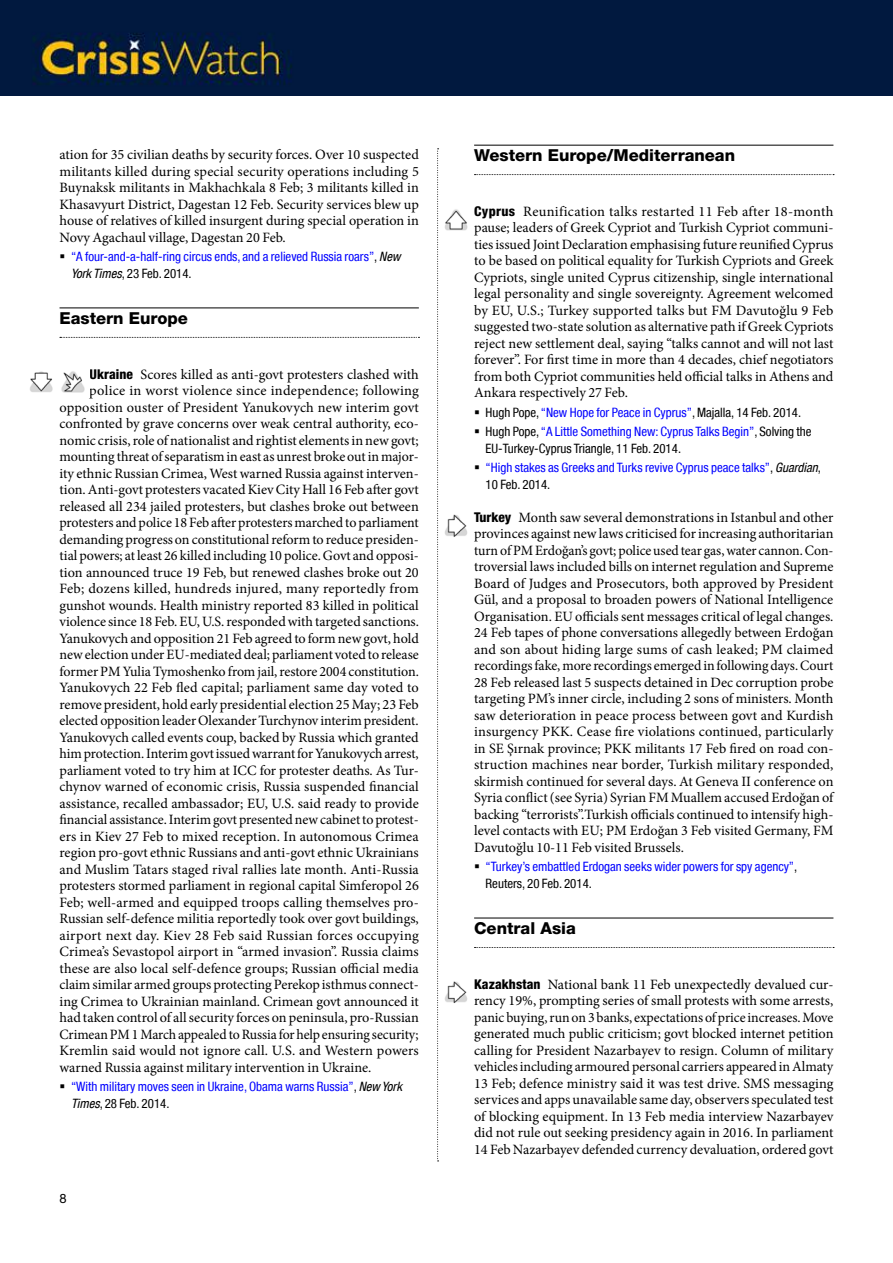
<style>
.page{position:relative;width:893px;height:1263px;background:#fff}
.page>*{position:absolute;margin:0;border:0;box-sizing:border-box;transform-origin:0 0}
.t1{font:800 16.5px "Helvetica Neue";color:#000}
.t2{font:14.25px/16.5px "Minion Pro";color:#000;text-align:justify}
.t3{font:14.25px "Minion Pro";letter-spacing:.02em;color:#000}
.t4{font:condensed 12.9px/16.5px "Helvetica Neue LT";color:#00f}
.t5{font:condensed 12.9px "Helvetica Neue LT";color:#000}
.t6{font:12.9px "Helvetica Neue";color:#000}
.s1{color:#000}
.s2{font-style:italic;color:#000}
.s3{font-family:"Helvetica Neue";font-weight:800;font-stretch:condensed;font-size:13.5px}
</style>
<div class="page">
<img style="left:0;top:0;width:893px;height:96px">
<svg style="left:437px;top:148px;width:2px;height:1013px"></svg>
<hr style="left:60px;top:307px;width:359px;height:1px;background:#000">
<svg style="left:60px;top:337px;width:359px;height:1px"></svg>
<img style="left:30px;top:371px;width:55px;height:22px">
<hr style="left:474px;top:145px;width:359px;height:1px;background:#000">
<svg style="left:474px;top:174px;width:360px;height:1px"></svg>
<hr style="left:474px;top:918px;width:359px;height:1px;background:#000">
<svg style="left:474px;top:947px;width:360px;height:1px"></svg>
<img style="left:445px;top:209px;width:23px;height:22px">
<img style="left:445px;top:514px;width:22px;height:23px">
<img style="left:445px;top:981px;width:22px;height:22px">
<p class="t2" style="left:60px;top:146px;width:361px">ation for 35 civilian deaths by security forces. Over 10 suspected militants killed during special security operations including 5<br>Buynaksk militants in Makhachkala 8 Feb; 3 militants killed in Khasavyurt District, Dagestan 12 Feb. Security services blew up house of relatives of killed insurgent during special operation in Novy Agachaul village, Dagestan 20 Feb.</p>
<p class="t4" style="left:71px;top:248px;width:331px">“A four-and-a-half-ring circus ends, and a relieved Russia roars”<span class="s1">,</span> <span class="s2">New<br>York Times</span><span class="s1">, 23 Feb. 2014.</span></p>
<p class="t1" style="left:60px;top:308px;width:130px">Eastern Europe</p>
<p class="t2" style="left:90px;top:366px;width:331px"><span class="s3">Ukraine</span> Scores killed as anti-govt protesters clashed with</p>
<p class="t3" style="left:89px;top:381px;width:331px">police in worst violence since independence; following</p>
<p class="t2" style="left:60px;top:399px;width:361px">opposition ouster of President Yanukovych new interim govt</p>
<p class="t2" style="left:60px;top:415px;width:361px">confronted by grave concerns over weak central authority, eco-</p>
<p class="t2" style="left:60px;top:432px;width:361px">nomic crisis, role of nationalist and rightist elements in new govt;</p>
<p class="t2" style="left:60px;top:448px;width:361px">mounting threat of separatism in east as unrest broke out in major-</p>
<p class="t2" style="left:60px;top:465px;width:361px">ity ethnic Russian Crimea, West warned Russia against interven-</p>
<p class="t2" style="left:60px;top:481px;width:361px">tion. Anti-govt protesters vacated Kiev City Hall 16 Feb after govt</p>
<p class="t2" style="left:60px;top:498px;width:361px">released all 234 jailed protesters, but clashes broke out between</p>
<p class="t2" style="left:60px;top:514px;width:361px">protesters and police 18 Feb after protesters marched to parliament</p>
<p class="t2" style="left:60px;top:531px;width:361px">demanding progress on constitutional reform to reduce presiden-</p>
<p class="t2" style="left:60px;top:547px;width:361px">tial powers; at least 26 killed including 10 police. Govt and opposi-</p>
<p class="t2" style="left:60px;top:564px;width:361px">tion announced truce 19 Feb, but renewed clashes broke out 20</p>
<p class="t3" style="left:60px;top:579px;width:361px">Feb; dozens killed, hundreds injured, many reportedly from</p>
<p class="t2" style="left:60px;top:597px;width:361px">gunshot wounds. Health ministry reported 83 killed in political</p>
<p class="t2" style="left:60px;top:613px;width:361px">violence since 18 Feb. EU, U.S. responded with targeted sanctions.</p>
<p class="t2" style="left:60px;top:630px;width:361px">Yanukovych and opposition 21 Feb agreed to form new govt, hold</p>
<p class="t2" style="left:60px;top:646px;width:361px">new election under EU-mediated deal; parliament voted to release</p>
<p class="t2" style="left:60px;top:663px;width:361px">former PM Yulia Tymoshenko from jail, restore 2004 constitution.</p>
<p class="t2" style="left:60px;top:679px;width:361px">Yanukovych 22 Feb fled capital; parliament same day voted to</p>
<p class="t2" style="left:60px;top:696px;width:361px">remove president, hold early presidential election 25 May; 23 Feb</p>
<p class="t2" style="left:60px;top:712px;width:361px">elected opposition leader Olexander Turchynov interim president.</p>
<p class="t2" style="left:60px;top:729px;width:361px">Yanukovych called events coup, backed by Russia which granted</p>
<p class="t2" style="left:60px;top:745px;width:361px">him protection. Interim govt issued warrant for Yanukovych arrest,</p>
<p class="t2" style="left:60px;top:762px;width:361px">parliament voted to try him at ICC for protester deaths. As Tur-</p>
<p class="t2" style="left:60px;top:778px;width:361px">chynov warned of economic crisis, Russia suspended financial</p>
<p class="t2" style="left:60px;top:795px;width:361px">assistance, recalled ambassador; EU, U.S. said ready to provide</p>
<p class="t2" style="left:60px;top:811px;width:361px">financial assistance. Interim govt presented new cabinet to protest-</p>
<p class="t2" style="left:60px;top:828px;width:361px">ers in Kiev 27 Feb to mixed reception. In autonomous Crimea</p>
<p class="t2" style="left:60px;top:844px;width:361px">region pro-govt ethnic Russians and anti-govt ethnic Ukrainians</p>
<p class="t2" style="left:60px;top:861px;width:361px">and Muslim Tatars staged rival rallies late month. Anti-Russia</p>
<p class="t2" style="left:60px;top:877px;width:361px">protesters stormed parliament in regional capital Simferopol 26</p>
<p class="t2" style="left:60px;top:894px;width:361px">Feb; well-armed and equipped troops calling themselves pro-</p>
<p class="t2" style="left:60px;top:910px;width:361px">Russian self-defence militia reportedly took over govt buildings,</p>
<p class="t3" style="left:60px;top:925px;width:361px">airport next day. Kiev 28 Feb said Russian forces occupying</p>
<p class="t2" style="left:60px;top:943px;width:361px">Crimea’s Sevastopol airport in “armed invasion”. Russia claims</p>
<p class="t2" style="left:60px;top:960px;width:361px">these are also local self-defence groups; Russian official media</p>
<p class="t2" style="left:60px;top:976px;width:361px">claim similar armed groups protecting Perekop isthmus connect-</p>
<p class="t2" style="left:60px;top:993px;width:361px">ing Crimea to Ukrainian mainland. Crimean govt announced it</p>
<p class="t2" style="left:60px;top:1009px;width:361px">had taken control of all security forces on peninsula, pro-Russian</p>
<p class="t2" style="left:60px;top:1026px;width:361px">Crimean PM 1 March appealed to Russia for help ensuring security;</p>
<p class="t2" style="left:60px;top:1042px;width:361px">Kremlin said would not ignore call. U.S. and Western powers</p>
<p class="t2" style="left:60px;top:1059px;width:313px">warned Russia against military intervention in Ukraine.</p>
<p class="t4" style="left:71px;top:1078px;width:333px">“With military moves seen in Ukraine, Obama warns Russia”<span class="s1">,</span> <span class="s2">New York<br>Times</span><span class="s1">, 28 Feb. 2014.</span></p>
<p class="t6" style="left:60px;top:1191px;width:9px">8</p>
<p class="t1" style="left:474px;top:146px;width:262px">Western Europe/Mediterranean</p>
<p class="t2" style="left:474px;top:203px;width:361px"><span class="s3">Cyprus</span> Reunification talks restarted 11 Feb after 18-month pause; leaders of Greek Cypriot and Turkish Cypriot communi&shy;ties issued Joint Declaration emphasising future reunified Cyprus to be based on political equality for Turkish Cypriots and Greek Cypriots, single united Cyprus citizenship, single international legal personality and single sovereignty. Agreement welcomed by EU, U.S.; Turkey supported talks but FM Davutoğlu 9 Feb suggested two-state solution as alternative path if Greek Cypriots reject new settlement deal, saying “talks cannot and will not last forever”. For first time in more than 4 decades, chief negotiators from both Cypriot communities held official talks in Athens and Ankara respectively 27 Feb.</p>
<p class="t4" style="left:486px;top:402px;width:327px;line-height:19.5px"><span class="s1">Hugh Pope,</span> “New Hope for Peace in Cyprus”<span class="s1">, Majalla, 14 Feb. 2014.<br>Hugh Pope,</span> “A Little Something New: Cyprus Talks Begin”<span class="s1">, Solving the</span></p>
<p class="t4" style="left:486px;top:438px;width:337px;line-height:19.5px"><span class="s1">EU-Turkey-Cyprus Triangle, 11 Feb. 2014.<br></span>“High stakes as Greeks and Turks revive Cyprus peace talks”<span class="s1">,</span> <span class="s2">Guardian</span><span class="s1">,</span></p>
<p class="t5" style="left:486px;top:477px;width:66px">10 Feb. 2014.</p>
<p class="t2" style="left:474px;top:509px;width:361px"><span class="s3">Turkey</span> Month saw several demonstrations in Istanbul and other provinces against new laws criticised for increasing authoritarian turn of PM Erdoğan’s govt; police used tear gas, water cannon. Con&shy;troversial laws included bills on internet regulation and Supreme Board of Judges and Prosecutors, both approved by President Gül, and a proposal to broaden powers of National Intelligence Organisation. EU officials sent messages critical of legal changes.<br>24 Feb tapes of phone conversations allegedly between Erdoğan and son about hiding large sums of cash leaked; PM claimed recordings fake, more recordings emerged in following days. Court 28 Feb released last 5 suspects detained in Dec corruption probe targeting PM’s inner circle, including 2 sons of ministers. Month saw deterioration in peace process between govt and Kurdish insurgency PKK. Cease fire violations continued, particularly in SE Şırnak province; PKK militants 17 Feb fired on road con&shy;struction machines near border, Turkish military responded, skirmish continued for several days. At Geneva II conference on Syria conflict (see Syria) Syrian FM Muallem accused Erdoğan of backing “terrorists”.Turkish officials continued to intensify high&shy;level contacts with EU; PM Erdoğan 3 Feb visited Germany, FM Davutoğlu 10-11 Feb visited Brussels.</p>
<p class="t4" style="left:486px;top:858px;width:313px">“Turkey’s embattled Erdogan seeks wider powers for spy agency”<span class="s1">,<br>Reuters, 20 Feb. 2014.</span></p>
<p class="t1" style="left:474px;top:919px;width:103px">Central Asia</p>
<p class="t2" style="left:474px;top:976px;width:361px"><span class="s3">Kazakhstan</span> National bank 11 Feb unexpectedly devalued cur&shy;rency 19%, prompting series of small protests with some arrests, panic buying, run on 3 banks, expectations of price increases. Move generated much public criticism; govt blocked internet petition calling for President Nazarbayev to resign. Column of military vehicles including armoured personal carriers appeared in Almaty 13 Feb; defence ministry said it was test drive. SMS messaging services and apps unavailable same day, observers speculated test of blocking equipment. In 13 Feb media interview Nazarbayev did not rule out seeking presidency again in 2016. In parliament 14 Feb Nazarbayev defended currency devaluation, ordered govt</p>
</div>
